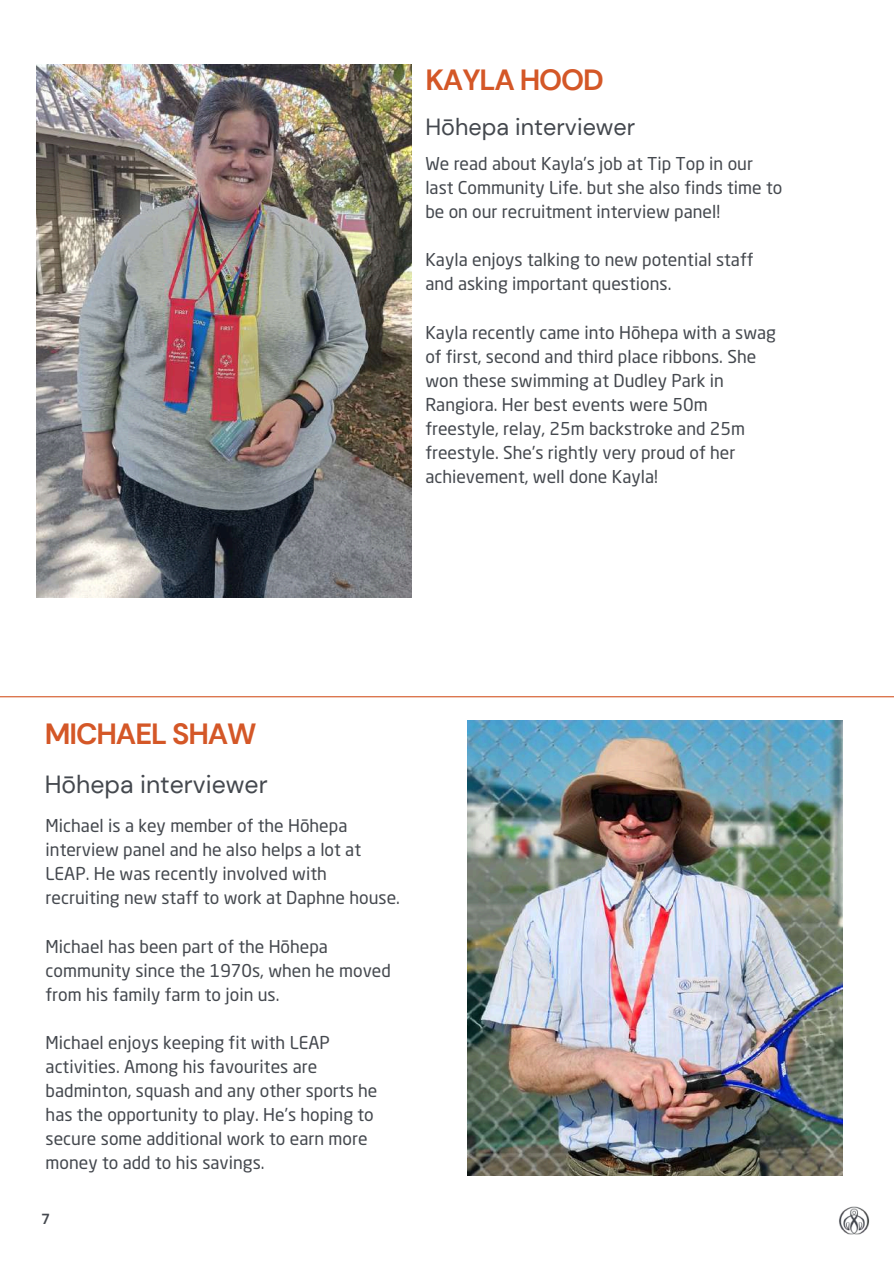
<style>
.page{position:relative;width:894px;height:1264px;background:#fff}
.page>*{position:absolute;margin:0;border:0;box-sizing:border-box;transform-origin:0 0}
.t1{font:700 29.1px "DM Sans";letter-spacing:-.035em;color:#d45727}
.t2{font:24.75px "DM Sans";color:#44484e}
.t3{font:23.4px "DM Sans";color:#44484e}
.t4{font:17.55px/24px "Neo Sans W1 G";color:#44484e}
.t5{font:700 14.55px "DM Sans";color:#44484e}
</style>
<div class="page">
<hr style="left:0;top:696px;width:893px;height:1px;background:#d45727">
<img style="left:839px;top:1206px;width:31px;height:29px">
<img style="left:467px;top:720px;width:374px;height:455px">
<img style="left:36px;top:65px;width:375px;height:532px">
<h1 class="t1" style="left:425px;top:62px;width:180px">KAYLA HOOD</h1>
<h3 class="t3" style="left:425px;top:111px;width:211px">Hōhepa interviewer</h3>
<p class="t4" style="left:425px;top:153px;width:358px">We read about Kayla’s job at Tip Top in our last Community Life. but she also finds time to be on our recruitment interview panel!</p>
<p class="t4" style="left:425px;top:250px;width:329px">Kayla enjoys talking to new potential staff and asking important questions.</p>
<p class="t4" style="left:425px;top:322px;width:352px">Kayla recently came into Hōhepa with a swag of first, second and third place ribbons. She won these swimming at Dudley Park in Rangiora. Her best events were 50m freestyle, relay, 25m backstroke and 25m freestyle. She’s rightly very proud of her achievement, well done Kayla!</p>
<h1 class="t1" style="left:45px;top:715px;width:213px">MICHAEL SHAW</h1>
<h2 class="t2" style="left:45px;top:768px;width:224px">Hōhepa interviewer</h2>
<p class="t4" style="left:46px;top:815px;width:356px">Michael is a key member of the Hōhepa interview panel and he also helps a lot at LEAP. He was recently involved with recruiting new staff to work at Daphne house.</p>
<p class="t4" style="left:46px;top:935px;width:347px">Michael has been part of the Hōhepa community since the 1970s, when he moved from his family farm to join us.</p>
<p class="t4" style="left:46px;top:1032px;width:333px">Michael enjoys keeping fit with LEAP activities. Among his favourites are badminton, squash and any other sports he has the opportunity to play. He’s hoping to secure some additional work to earn more money to add to his savings.</p>
<p class="t5" style="left:42px;top:1209px;width:9px">7</p>
</div>
